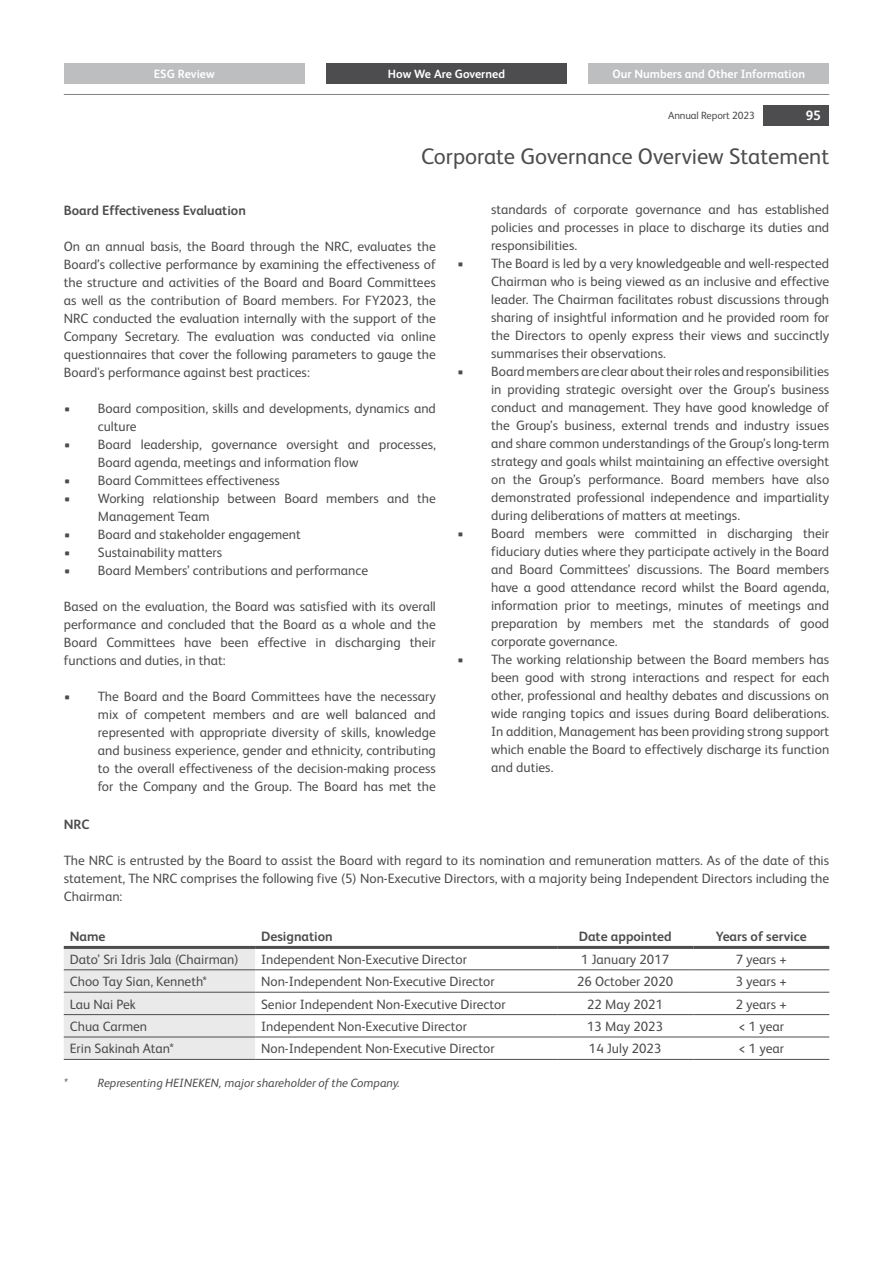
<style>
.page{position:relative;width:893px;height:1263px;background:#fff}
.page>*{position:absolute;margin:0;border:0;box-sizing:border-box;transform-origin:0 0}
.t1{font:22.5px "HEINEKEN Core";color:#4d4d4f}
.t2{font:13.5px/18px "HEINEKEN Core";color:#4d4d4f;text-align:justify}
.t3{font:700 13.5px "HEINEKEN Core";color:#4d4d4f}
.t4{font:700 13.5px "HEINEKEN Core";color:#fff}
.t5{font:700 12px "HEINEKEN Core";color:#fff}
.t6{font:italic 12px "HEINEKEN Core";color:#4d4d4f}
.t7{font:10.5px "HEINEKEN Core";letter-spacing:-.01em;color:#4d4d4f}
</style>
<div class="page">
<div style="left:64px;top:64px;width:241px;height:20px;background:#bcbec0"></div>
<div style="left:326px;top:64px;width:241px;height:20px;background:#4d4d4f"></div>
<div style="left:588px;top:64px;width:241px;height:20px;background:#bcbec0"></div>
<hr style="left:64px;top:94px;width:765px;height:1px;background:#808285">
<div style="left:763px;top:105px;width:66px;height:20px;background:#4d4d4f"></div>
<div style="left:64px;top:949px;width:191px;height:110px;background:#eaeaeb"></div>
<hr style="left:64px;top:969px;width:191px;height:1px;background:#4d4d4f">
<hr style="left:255px;top:969px;width:302px;height:1px;background:#4d4d4f">
<hr style="left:557px;top:969px;width:136px;height:1px;background:#4d4d4f">
<hr style="left:693px;top:969px;width:136px;height:1px;background:#4d4d4f">
<hr style="left:64px;top:992px;width:191px;height:1px;background:#4d4d4f">
<hr style="left:255px;top:992px;width:302px;height:1px;background:#4d4d4f">
<hr style="left:557px;top:992px;width:136px;height:1px;background:#4d4d4f">
<hr style="left:693px;top:992px;width:136px;height:1px;background:#4d4d4f">
<hr style="left:64px;top:1014px;width:191px;height:1px;background:#4d4d4f">
<hr style="left:255px;top:1014px;width:302px;height:1px;background:#4d4d4f">
<hr style="left:557px;top:1014px;width:136px;height:1px;background:#4d4d4f">
<hr style="left:693px;top:1014px;width:136px;height:1px;background:#4d4d4f">
<hr style="left:64px;top:1037px;width:191px;height:1px;background:#4d4d4f">
<hr style="left:255px;top:1037px;width:302px;height:1px;background:#4d4d4f">
<hr style="left:557px;top:1037px;width:136px;height:1px;background:#4d4d4f">
<hr style="left:693px;top:1037px;width:136px;height:1px;background:#4d4d4f">
<hr style="left:64px;top:1059px;width:191px;height:1px;background:#4d4d4f">
<hr style="left:255px;top:1059px;width:302px;height:1px;background:#4d4d4f">
<hr style="left:557px;top:1059px;width:136px;height:1px;background:#4d4d4f">
<hr style="left:693px;top:1059px;width:136px;height:1px;background:#4d4d4f">
<hr style="left:64px;top:946px;width:191px;height:3px;background:#4d4d4f">
<hr style="left:255px;top:946px;width:302px;height:3px;background:#4d4d4f">
<hr style="left:557px;top:946px;width:136px;height:3px;background:#4d4d4f">
<hr style="left:693px;top:946px;width:136px;height:3px;background:#4d4d4f">
<p class="t5" style="left:154px;top:66px;width:62px">Esg Review</p>
<p class="t5" style="left:388px;top:66px;width:119px">How We Are Governed</p>
<p class="t5" style="left:612px;top:66px;width:194px">Our Numbers and Other Information</p>
<p class="t7" style="left:668px;top:108px;width:88px">Annual Report 2023</p>
<p class="t4" style="left:806px;top:106px;width:17px">95</p>
<h1 class="t1" style="left:421px;top:140px;width:410px">Corporate Governance Overview Statement</h1>
<p class="t3" style="left:64px;top:200px;width:184px">Board Effectiveness Evaluation</p>
<p class="t2" style="left:64px;top:236px;width:374px">On an annual basis, the Board through the NRC, evaluates the Board’s collective performance by examining the effectiveness of the structure and activities of the Board and Board Committees as well as the contribution of Board members. For FY2023, the NRC conducted the evaluation internally with the support of the Company Secretary. The evaluation was conducted via online questionnaires that cover the following parameters to gauge the Board's performance against best practices:</p>
<p class="t2" style="left:98px;top:398px;width:340px;text-indent:-34px">• Board composition, skills and developments, dynamics and culture</p>
<p class="t2" style="left:98px;top:434px;width:340px;text-indent:-34px">• Board leadership, governance oversight and processes,<br>Board agenda, meetings and information flow</p>
<p class="t2" style="left:64px;top:470px;width:218px">• Board Committees effectiveness</p>
<p class="t2" style="left:98px;top:488px;width:340px;text-indent:-34px">• Working relationship between Board members and the<br>Management Team</p>
<p class="t2" style="left:64px;top:524px;width:239px">• Board and stakeholder engagement</p>
<p class="t2" style="left:64px;top:542px;width:160px">• Sustainability matters</p>
<p class="t2" style="left:64px;top:560px;width:306px">• Board Members’ contributions and performance</p>
<p class="t2" style="left:64px;top:596px;width:374px">Based on the evaluation, the Board was satisfied with its overall performance and concluded that the Board as a whole and the Board Committees have been effective in discharging their functions and duties, in that:</p>
<p class="t2" style="left:98px;top:686px;width:340px;text-indent:-34px">• The Board and the Board Committees have the necessary mix of competent members and are well balanced and represented with appropriate diversity of skills, knowledge and business experience, gender and ethnicity, contributing to the overall effectiveness of the decision-making process for the Company and the Group. The Board has met the</p>
<p class="t2" style="left:491px;top:200px;width:340px">standards of corporate governance and has established policies and processes in place to discharge its duties and responsibilities.</p>
<p class="t2" style="left:491px;top:254px;width:340px;text-indent:-34px">• The Board is led by a very knowledgeable and well-respected Chairman who is being viewed as an inclusive and effective leader. The Chairman facilitates robust discussions through sharing of insightful information and he provided room for the Directors to openly express their views and succinctly summarises their observations.</p>
<p class="t2" style="left:491px;top:362px;width:340px;text-indent:-34px">• Board members are clear abouttheirroles and responsibilities in providing strategic oversight over the Group’s business conduct and management. They have good knowledge of the Group’s business, external trends and industry issues and share common understandings of the Group’s long-term strategy and goals whilst maintaining an effective oversight on the Group’s performance. Board members have also demonstrated professional independence and impartiality during deliberations of matters at meetings.</p>
<p class="t2" style="left:491px;top:524px;width:340px;text-indent:-34px">• Board members were committed in discharging their fiduciary duties where they participate actively in the Board and Board Committees’ discussions. The Board members have a good attendance record whilst the Board agenda, information prior to meetings, minutes of meetings and preparation by members met the standards of good corporate governance.</p>
<p class="t2" style="left:491px;top:650px;width:340px;text-indent:-34px">• The working relationship between the Board members has been good with strong interactions and respect for each other, professional and healthy debates and discussions on wide ranging topics and issues during Board deliberations.<br>In addition, Management has been providing strong support which enable the Board to effectively discharge its function and duties.</p>
<p class="t3" style="left:64px;top:815px;width:27px">NRC</p>
<p class="t2" style="left:64px;top:850px;width:767px">The NRC is entrusted by the Board to assist the Board with regard to its nomination and remuneration matters. As of the date of this statement, The NRC comprises the following five (5) Non-Executive Directors, with a majority being Independent Directors including the Chairman:</p>
<p class="t3" style="left:70px;top:927px;width:37px">Name</p>
<p class="t3" style="left:261px;top:927px;width:73px">Designation</p>
<p class="t3" style="left:579px;top:927px;width:94px">Date appointed</p>
<p class="t3" style="left:716px;top:927px;width:92px">Years of service</p>
<p class="t2" style="left:70px;top:949px;width:171px">Dato’ Sri Idris Jala (Chairman)</p>
<p class="t2" style="left:261px;top:949px;width:207px">Independent Non-Executive Director</p>
<p class="t2" style="left:581px;top:949px;width:90px">1 January 2017</p>
<p class="t2" style="left:736px;top:949px;width:53px">7 years +</p>
<p class="t2" style="left:70px;top:971px;width:139px">Choo Tay Sian, Kenneth*</p>
<p class="t2" style="left:261px;top:971px;width:235px">Non-Independent Non-Executive Director</p>
<p class="t2" style="left:577px;top:971px;width:98px">26 October 2020</p>
<p class="t2" style="left:736px;top:971px;width:53px">3 years +</p>
<p class="t2" style="left:70px;top:994px;width:68px">Lau Nai Pek</p>
<p class="t2" style="left:261px;top:994px;width:246px">Senior Independent Non-Executive Director</p>
<p class="t2" style="left:587px;top:994px;width:77px">22 May 2021</p>
<p class="t2" style="left:736px;top:994px;width:53px">2 years +</p>
<p class="t2" style="left:70px;top:1016px;width:79px">Chua Carmen</p>
<p class="t2" style="left:261px;top:1016px;width:207px">Independent Non-Executive Director</p>
<p class="t2" style="left:587px;top:1016px;width:77px">13 May 2023</p>
<p class="t2" style="left:738px;top:1016px;width:47px">&lt; 1 year</p>
<p class="t2" style="left:70px;top:1039px;width:106px">Erin Sakinah Atan*</p>
<p class="t2" style="left:261px;top:1039px;width:235px">Non-Independent Non-Executive Director</p>
<p class="t2" style="left:589px;top:1039px;width:74px">14 July 2023</p>
<p class="t2" style="left:738px;top:1039px;width:47px">&lt; 1 year</p>
<p class="t6" style="left:64px;top:1074px;width:6px">*</p>
<p class="t6" style="left:98px;top:1074px;width:304px">Representing HEINEKEN, major shareholder of the Company.</p>
</div>
